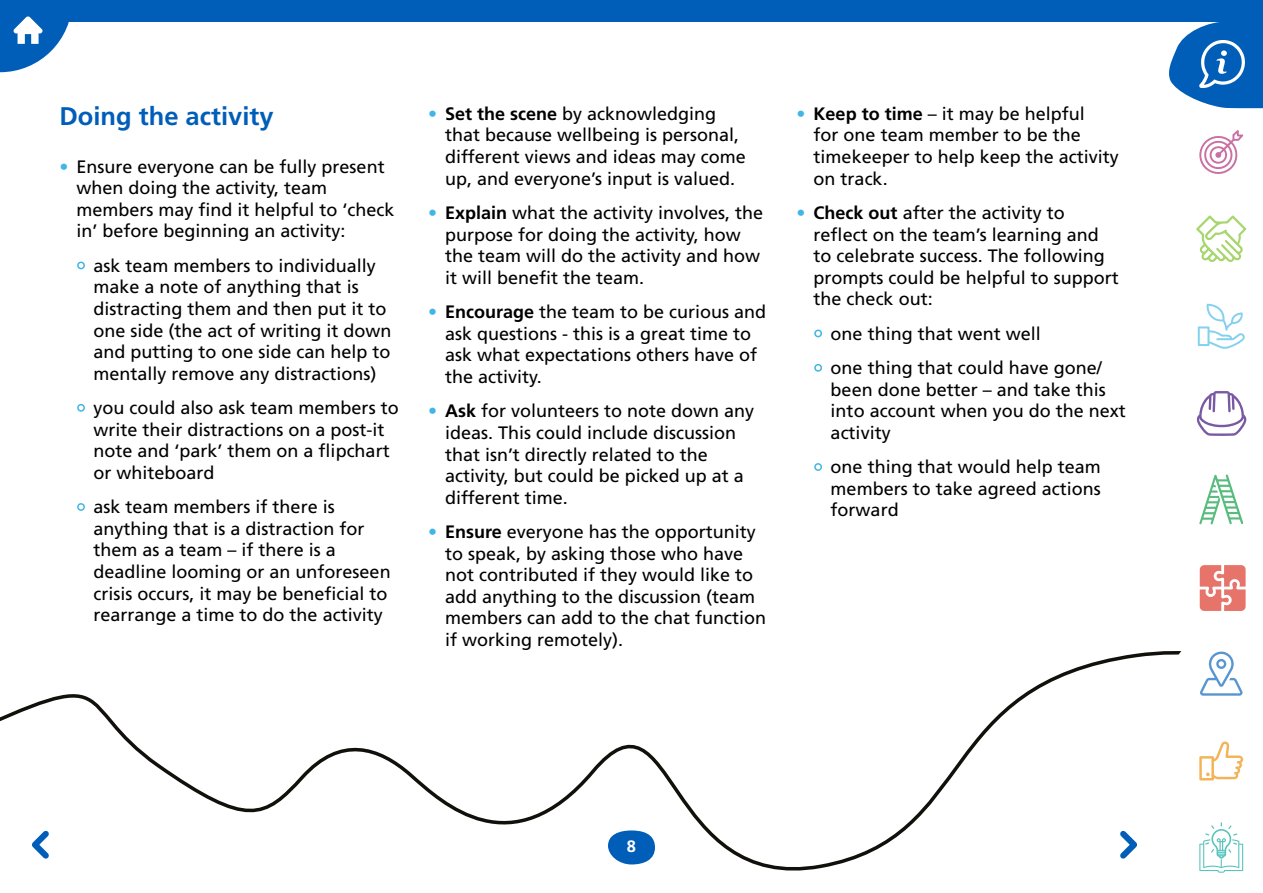
<style>
.page{position:relative;width:1263px;height:893px;background:#fff}
.page>*{position:absolute;margin:0;border:0;box-sizing:border-box;transform-origin:0 0}
.Case_Study_Header_3{font:700 25.5px "Frutiger LT Std";color:#005eb8}
.t1{font:18px/21.6px "Frutiger LT Std";color:#000}
.t2{font:700 16.5px "Frutiger LT Std";color:#fff}
.s1{color:#41b6e6}
.s2{font-weight:700;color:#41b6e6}
.s3{font-weight:700}
</style>
<div class="page">
<svg style="left:0;top:651px;width:1166px;height:220px"></svg>
<svg style="left:1166px;top:21px;width:97px;height:852px"></svg>
<svg style="left:608px;top:830px;width:47px;height:34px"></svg>
<svg style="left:26px;top:825px;width:28px;height:39px"></svg>
<svg style="left:1114px;top:825px;width:29px;height:39px"></svg>
<div style="left:0;top:0;width:1263px;height:21px;background:#005eb8"></div>
<svg style="left:0;top:16px;width:72px;height:56px"></svg>
<p class="Case_Study_Header_3" style="left:60px;top:102px;width:215px">Doing the activity</p>
<p class="t1" style="left:77px;top:156px;width:320px;text-indent:-17px"><span class="s1">•</span> Ensure everyone can be fully present when doing the activity, team members may find it helpful to ‘check in’ before beginning an activity:</p>
<p class="t1" style="left:94px;top:255px;width:300px;text-indent:-17px"><span class="s1">•</span> ask team members to individually make a note of anything that is distracting them and then put it to one side (the act of writing it down and putting to one side can help to mentally remove any distractions)</p>
<p class="t1" style="left:94px;top:397px;width:307px;text-indent:-17px"><span class="s1">•</span> you could also ask team members to write their distractions on a post-it note and ‘park’ them on a flipchart or whiteboard</p>
<p class="t1" style="left:94px;top:496px;width:299px;text-indent:-17px"><span class="s1">•</span> ask team members if there is anything that is a distraction for them as a team – if there is a deadline looming or an unforeseen crisis occurs, it may be beneficial to rearrange a time to do the activity</p>
<p class="t1" style="left:445px;top:103px;width:302px;text-indent:-17px"><span class="s2">•</span> <span class="s3">Set the scene</span> by acknowledging that because wellbeing is personal, different views and ideas may come up, and everyone’s input is valued.</p>
<p class="t1" style="left:445px;top:202px;width:320px;text-indent:-17px"><span class="s2">•</span> <span class="s3">Explain</span> what the activity involves, the purpose for doing the activity, how the team will do the activity and how it will benefit the team.</p>
<p class="t1" style="left:445px;top:301px;width:323px;text-indent:-17px"><span class="s2">•</span> <span class="s3">Encourage</span> the team to be curious and ask questions - this is a great time to ask what expectations others have of the activity.</p>
<p class="t1" style="left:445px;top:400px;width:311px;text-indent:-17px"><span class="s2">•</span> <span class="s3">Ask</span> for volunteers to note down any ideas. This could include discussion that isn’t directly related to the activity, but could be picked up at a different time.</p>
<p class="t1" style="left:445px;top:521px;width:323px;text-indent:-17px"><span class="s2">•</span> <span class="s3">Ensure</span> everyone has the opportunity to speak, by asking those who have not contributed if they would like to add anything to the discussion (team members can add to the chat function if working remotely).</p>
<p class="t1" style="left:814px;top:103px;width:307px;text-indent:-17px"><span class="s2">•</span> <span class="s3">Keep to time</span> – it may be helpful<br>for one team member to be the timekeeper to help keep the activity on track.</p>
<p class="t1" style="left:814px;top:202px;width:307px;text-indent:-17px"><span class="s2">•</span> <span class="s3">Check out</span> after the activity to reflect on the team’s learning and to celebrate success. The following prompts could be helpful to support the check out:</p>
<p class="t1" style="left:814px;top:323px;width:229px"><span class="s1">•</span> one thing that went well</p>
<p class="t1" style="left:831px;top:357px;width:297px;text-indent:-17px"><span class="s1">•</span> one thing that could have gone/ been done better – and take this into account when you do the next activity</p>
<p class="t1" style="left:831px;top:456px;width:272px;text-align:justify;text-indent:-17px"><span class="s1">•</span> one thing that would help team members to take agreed actions forward</p>
<p class="t2" style="left:627px;top:837px;width:11px">8</p>
</div>
